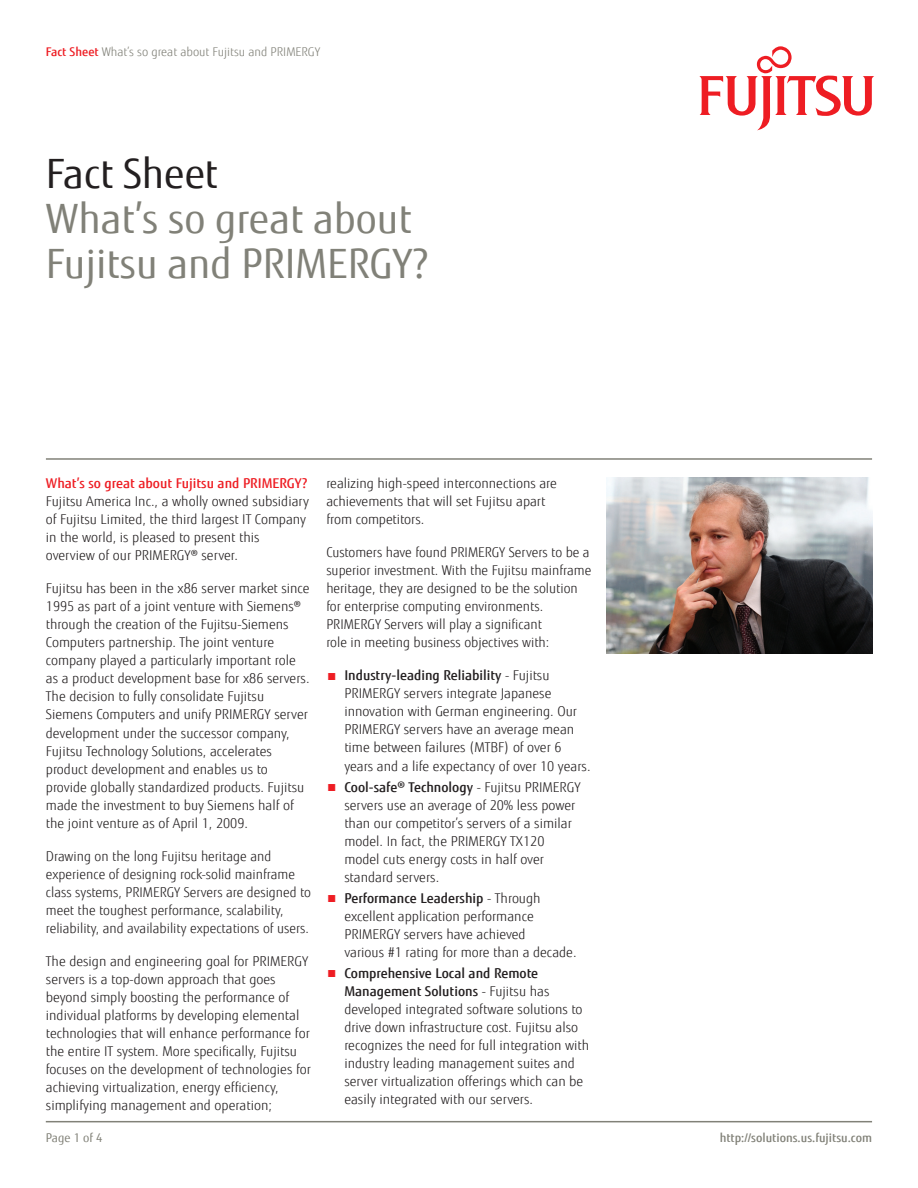
<style>
.page{position:relative;width:918px;height:1188px;background:#fff}
.page>*{position:absolute;margin:0;border:0;box-sizing:border-box;transform-origin:0 0}
.t1{font:40.5px/45px "Fujitsu Sans";color:#818178}
.t2{font:40.5px "Fujitsu Sans";color:#231f20}
.t3{font:300 13.5px/18px "Fujitsu Sans";color:#231f20}
.t4{font:500 13.5px "Fujitsu Sans";color:#ee1d23}
.t5{font:300 12px "Fujitsu Sans";color:#818178}
.t6{font:500 12px "Fujitsu Sans";color:#818178}
.t7{font:12px "Fujitsu Sans";color:#818178}
.s1{font-weight:500;color:#ee1d23}
.s2{color:#ee1d23}
.s3{font-weight:500}
</style>
<div class="page">
<hr style="left:46px;top:1121px;width:826px;height:1px;background:#818178">
<hr style="left:46px;top:458px;width:826px;height:2px;background:#818178">
<img style="left:607px;top:477px;width:265px;height:177px">
<svg style="left:699px;top:46px;width:175px;height:84px"></svg>
<p class="t5" style="left:46px;top:44px;width:276px"><span class="s1">Fact Sheet</span> What’s so great about Fujitsu and PRIMERGY</p>
<h1 class="t2" style="left:46px;top:150px;width:173px">Fact Sheet</h1>
<h1 class="t1" style="left:46px;top:197px;width:384px">What’s so great about<br>Fujitsu and PRIMERGY?</h1>
<p class="t4" style="left:46px;top:475px;width:263px">What’s so great about Fujitsu and primergy?</p>
<p class="t3" style="left:46px;top:492px;width:265px">Fujitsu America Inc., a wholly owned subsidiary of Fujitsu Limited, the third largest IT Company in the world, is pleased to present this overview of our PRIMERGY® server.</p>
<p class="t3" style="left:46px;top:580px;width:265px">Fujitsu has been in the x86 server market since 1995 as part of a joint venture with Siemens® through the creation of the Fujitsu-Siemens Computers partnership. The joint venture company played a particularly important role as a product development base for x86 servers.<br>The decision to fully consolidate Fujitsu Siemens Computers and unify PRIMERGY server development under the successor company, Fujitsu Technology Solutions, accelerates product development and enables us to provide globally standardized products. Fujitsu made the investment to buy Siemens half of the joint venture as of April 1, 2009.</p>
<p class="t3" style="left:46px;top:847px;width:267px">Drawing on the long Fujitsu heritage and experience of designing rock-solid mainframe class systems, PRIMERGY Servers are designed to meet the toughest performance, scalability, reliability, and availability expectations of users.</p>
<p class="t3" style="left:46px;top:952px;width:267px">The design and engineering goal for PRIMERGY servers is a top-down approach that goes beyond simply boosting the performance of individual platforms by developing elemental technologies that will enhance performance for the entire IT system. More specifically, Fujitsu focuses on the development of technologies for achieving virtualization, energy efficiency, simplifying management and operation;</p>
<p class="t7" style="left:46px;top:1131px;width:58px">Page 1 of 4</p>
<p class="t3" style="left:326px;top:474px;width:232px">realizing high-speed interconnections are achievements that will set Fujitsu apart from competitors.</p>
<p class="t3" style="left:326px;top:543px;width:267px">Customers have found PRIMERGY Servers to be a superior investment. With the Fujitsu mainframe heritage, they are designed to be the solution for enterprise computing environments.<br>PRIMERGY Servers will play a significant<br>role in meeting business objectives with:</p>
<p class="t3" style="left:344px;top:667px;width:248px;text-indent:-18px"><span class="s2">■</span> <span class="s3">I ndustry-leading Reliability</span> - Fujitsu PRIMERGY servers integrate Japanese innovation with German engineering. Our PRIMERGY servers have an average mean time between failures (MTBF) of over 6 years and a life expectancy of over 10 years.</p>
<p class="t3" style="left:344px;top:778px;width:238px;text-indent:-18px"><span class="s2">■</span> <span class="s3">Cool-safe® Technology</span> - Fujitsu PRIMERGY servers use an average of 20% less power than our competitor’s servers of a similar model. In fact, the PRIMERGY TX120 model cuts energy costs in half over standard servers.</p>
<p class="t3" style="left:344px;top:889px;width:234px;text-indent:-18px"><span class="s2">■</span> <span class="s3">Performance Leadership</span> - Through excellent application performance PRIMERGY servers have achieved<br>various #1 rating for more than a decade.</p>
<p class="t3" style="left:344px;top:964px;width:246px;text-indent:-18px"><span class="s2">■</span> <span class="s3">Comprehensive Local and Remote Management Solutions</span> - Fujitsu has developed integrated software solutions to drive down infrastructure cost. Fujitsu also recognizes the need for full integration with industry leading management suites and server virtualization offerings which can be easily integrated with our servers.</p>
<p class="t6" style="left:720px;top:1131px;width:154px">http://solutions.us.fujitsu.com</p>
</div>
